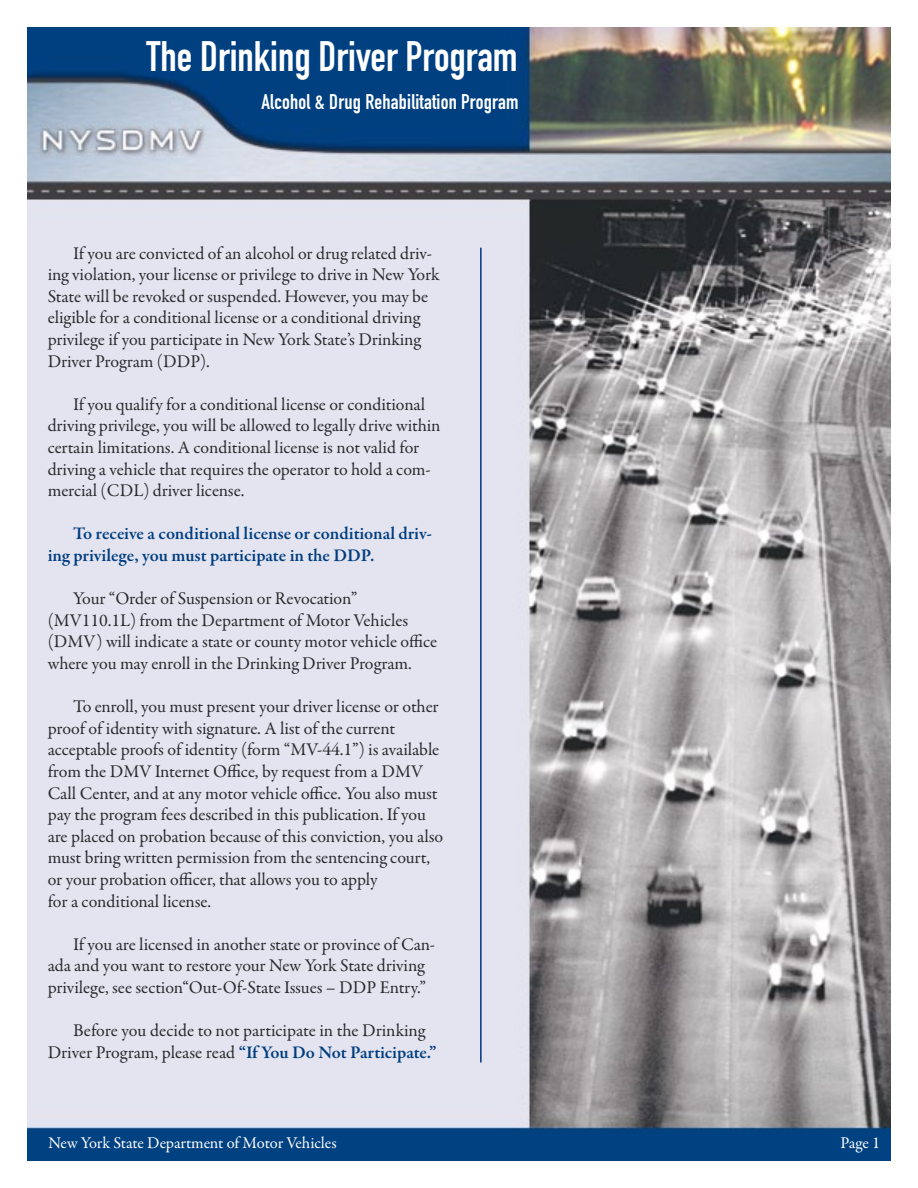
<style>
.page{position:relative;width:918px;height:1188px;background:#fff}
.page>*{position:absolute;margin:0;border:0;box-sizing:border-box;transform-origin:0 0}
.t1{font:42px "DIN Engschrift Std";color:#fff}
.t2{font:21px "DIN Engschrift Std";letter-spacing:.01em;color:#fff}
.t3{font:18px/21.6px "Garamond Premr Pro";letter-spacing:-.005em;color:#292a2d}
.t4{font:600 18px/21.6px "Garamond Premr Pro";letter-spacing:-.005em;color:#003e80}
.t5{font:16.5px "Garamond Premr Pro";letter-spacing:-.01em;color:#fff}
.s1{font-weight:600;color:#003e80}
</style>
<div class="page">
<img style="left:27px;top:27px;width:864px;height:1134px">
<hr style="left:480px;top:248px;width:2px;height:814px;background:#00337d">
<h1 class="t1" style="left:147px;top:32px;width:373px">The Drinking Driver Program</h1>
<p class="t2" style="left:261px;top:90px;width:259px">Alcohol &amp; Drug Rehabilitation Program</p>
<p class="t3" style="left:48px;top:243px;width:393px;text-indent:25px">If you are convicted of an alcohol or drug related driv&shy;ing violation, your license or privilege to drive in New York State will be revoked or suspended. However, you may be eligible for a conditional license or a conditional driving privilege if you participate in New York State’s Drinking Driver Program (DDP).</p>
<p class="t3" style="left:48px;top:394px;width:394px;text-indent:26px">If you qualify for a conditional license or conditional driving privilege, you will be allowed to legally drive within certain limitations. A conditional license is not valid for driving a vehicle that requires the operator to hold a com&shy;mercial (CDL) driver license.</p>
<p class="t4" style="left:48px;top:523px;width:386px;text-indent:25px">To receive a conditional license or conditional driv&shy;ing privilege, you must participate in the DDP.</p>
<p class="t3" style="left:48px;top:588px;width:391px;text-indent:25px">Your “Order of Suspension or Revocation” (MV110.1L) from the Department of Motor Vehicles (DMV) will indicate a state or county motor vehicle office where you may enroll in the Drinking Driver Program.</p>
<p class="t3" style="left:48px;top:696px;width:397px;text-indent:26px">To enroll, you must present your driver license or other proof of identity with signature. A list of the current acceptable proofs of identity (form “MV-44.1”) is available from the DMV Internet Office, by request from a DMV Call Center, and at any motor vehicle office. You also must pay the program fees described in this publication. If you are placed on probation because of this conviction, you also must bring written permission from the sentencing court, or your probation officer, that allows you to apply<br>for a conditional license.</p>
<p class="t3" style="left:48px;top:934px;width:389px;text-indent:25px">If you are licensed in another state or province of Can&shy;ada and you want to restore your New York State driving privilege, see section“Out-Of-State Issues – DDP Entry.”</p>
<p class="t3" style="left:48px;top:1020px;width:390px;text-indent:26px">Before you decide to not participate in the Drinking<br>Driver Program, please read <span class="s1">“If You Do Not Participate.”</span></p>
<p class="t5" style="left:48px;top:1133px;width:290px">New York State Department of Motor Vehicles</p>
<p class="t5" style="left:840px;top:1133px;width:41px">Page 1</p>
</div>
